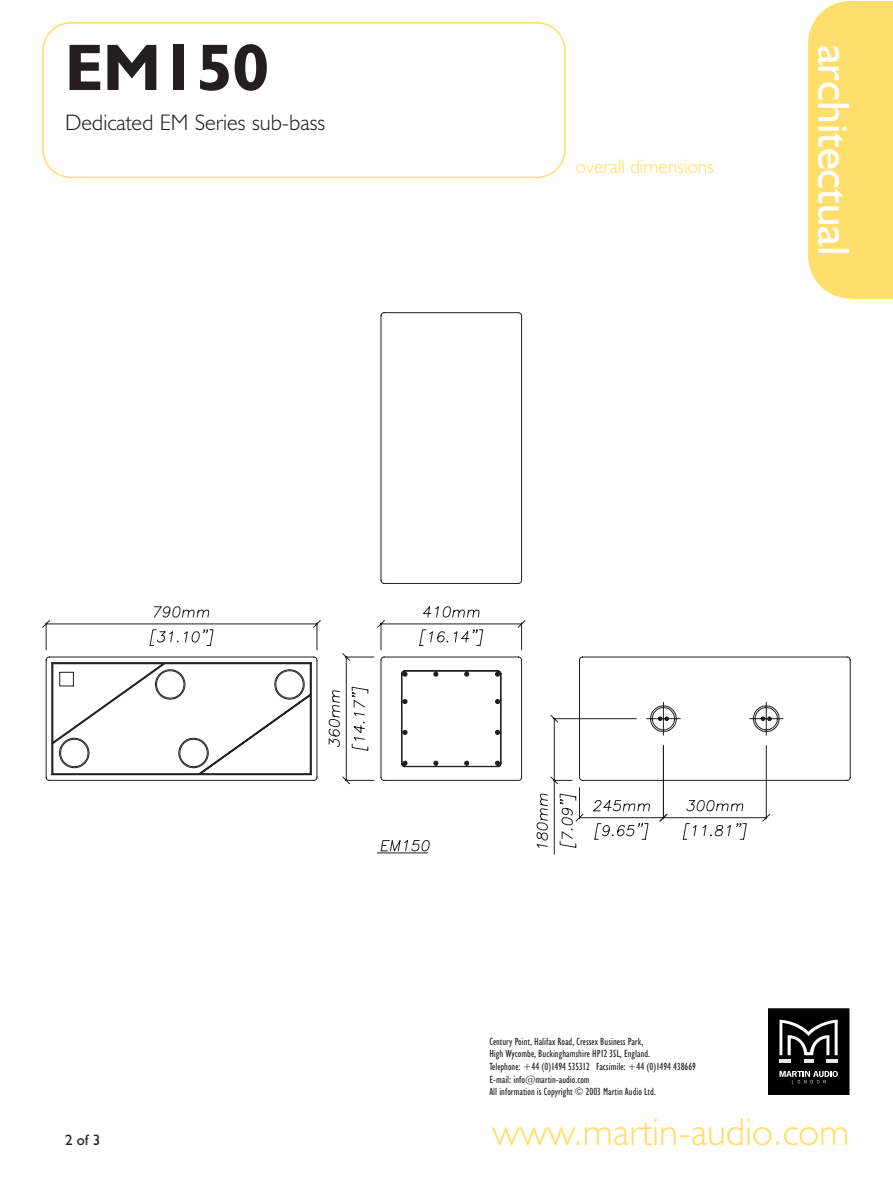
<style>
.page{position:relative;width:893px;height:1187px;background:#fff}
.page>*{position:absolute;margin:0;border:0;box-sizing:border-box;transform-origin:0 0}
.t1{font:700 66px "Humanist 521 BT";color:#231f1f}
.t2{font:45px "Humanist 521 BT";color:#fff}
.t3{font:300 39px "Humanist 521 BT";color:#ffde6b}
.t4{font:300 22.5px "Humanist 521 BT";color:#231f1f}
.t5{font:300 19.5px "Humanist 521 BT";color:#ffde6b}
.t6{font:15px "Humanist 521 BT";color:#231f1f}
.t7{font:condensed 10.5px/12.6px "Humanist 521 BT";color:#231f1f}
</style>
<div class="page">
<svg style="left:42px;top:620px;width:17px;height:30px"></svg>
<svg style="left:51px;top:656px;width:799px;height:125px"></svg>
<svg style="left:328px;top:620px;width:198px;height:233px"></svg>
<svg style="left:535px;top:701px;width:248px;height:153px"></svg>
<svg style="left:59px;top:312px;width:463px;height:374px"></svg>
<svg style="left:42px;top:22px;width:523px;height:156px"></svg>
<div style="left:767px;top:1008px;width:82px;height:87px;background:#000"></div>
<svg style="left:779px;top:1019px;width:58px;height:43px"></svg>
<svg style="left:779px;top:1070px;width:58px;height:13px"></svg>
<div style="left:766px;top:1007px;width:84px;height:89px;border:1px solid #fff"></div>
<div style="left:850px;top:1px;width:42px;height:297px;background:#ffde6b"></div>
<div style="left:808px;top:1px;width:84px;height:297px;background:#ffde6b;border-radius:43px"></div>
<h1 class="t1" style="left:65px;top:43px;width:205px">EM150</h1>
<h3 class="t4" style="left:65px;top:114px;width:262px">Dedicated EM Series sub-bass</h3>
<h3 class="t5" style="left:575px;top:159px;width:140px">overall dimensions</h3>
<h2 class="t2" style="left:850px;top:45px;width:212px;rotate:90deg">architectual</h2>
<h3 class="t6" style="left:65px;top:1134px;width:37px">2 of 3</h3>
<p class="t7" style="left:489px;top:1036px;width:208px">Century Point, Halifax Road, Cressex Business Park,<br>High Wycombe, Buckinghamshire HP12 3SL, England.<br>Telephone: +44 (0)1494 535312 Facsimile: +44 (0)1494 438669<br>E-mail: info@martin-audio.com<br>All information is Copyright © 2003 Martin Audio Ltd.</p>
<h3 class="t3" style="left:492px;top:1117px;width:358px">www.martin-audio.com</h3>
</div>
